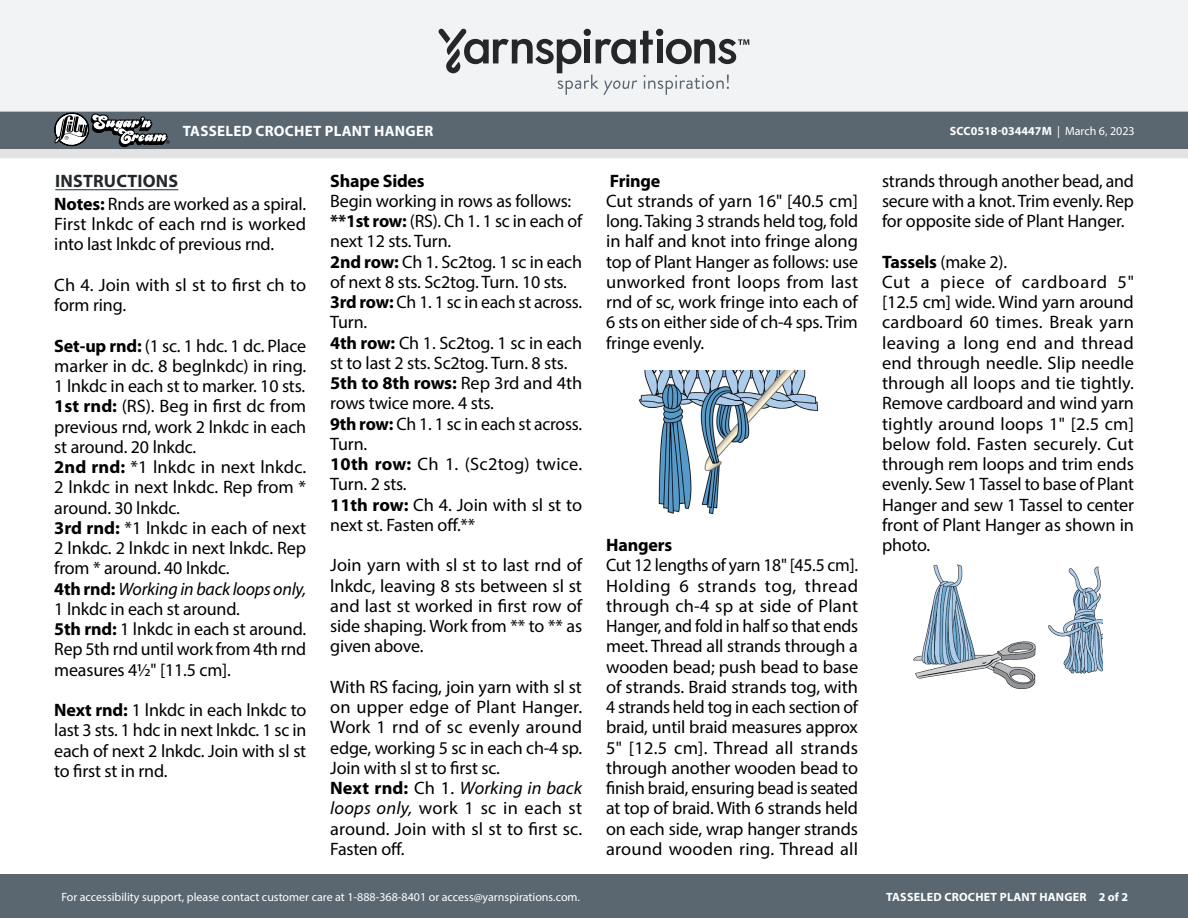
<style>
.page{position:relative;width:1188px;height:918px;background:#fff}
.page>*{position:absolute;margin:0;border:0;box-sizing:border-box;transform-origin:0 0}
.Body_-__Auto_Style_w{font:18px/20.2px "Myriad Pro";letter-spacing:-.01em;color:#000;text-align:justify}
.Body_-__Auto_Style_w-2{font:italic 18px/20.2px "Myriad Pro";letter-spacing:-.01em;color:#000}
.Body_-__Auto_Style_w-3{font:18px/20.2px "Myriad Pro";letter-spacing:.01em;color:#000}
.Body_-__Auto_Style_w-4{font:700 18px "Myriad Pro";letter-spacing:-.01em;color:#000}
.Body_-_HEADERS_-_Und{font:700 18px "Myriad Pro";letter-spacing:.01em;color:#24282a}
.t1{font:700 15px "Myriad Pro";letter-spacing:.02em;color:#fff}
.t2{font:12px "Myriad Pro";color:#fff}
.t3{font:700 12px "Myriad Pro";letter-spacing:.02em;color:#fff}
.t4{font:700 12px "Myriad Pro";color:#fff}
.s1{font-weight:400}
.s2{font-weight:700}
.s3{font-weight:700;font-style:normal}
.s4{font-style:normal}
.s5{font-style:italic}
</style>
<div class="page">
<div style="left:0;top:875px;width:1188px;height:43px;background:#5a6670"></div>
<div style="left:0;top:0;width:1188px;height:111px;background:#f2f3f4"></div>
<svg style="left:438px;top:29px;width:311px;height:66px"></svg>
<svg style="left:0;top:111px;width:1188px;height:47px;background:#788188"></svg>
<hr style="left:55px;top:189px;width:123px;height:1px;background:#24282a">
<img style="left:639px;top:370px;width:180px;height:145px">
<img style="left:914px;top:565px;width:189px;height:123px">
<p class="t1" style="left:183px;top:121px;width:252px">TASSELED CROCHET PLANT HANGER</p>
<p class="t4" style="left:950px;top:123px;width:186px">SCC0518-034447M <span class="s1">| March 6, 2023</span></p>
<p class="Body_-_HEADERS_-_Und" style="left:55px;top:169px;width:124px">INSTRUCTIONS</p>
<p class="Body_-__Auto_Style_w" style="left:54px;top:194px;width:253px"><span class="s2">Notes:</span> Rnds are worked as a spiral.<br>First lnkdc of each rnd is worked into last lnkdc of previous rnd.</p>
<p class="Body_-__Auto_Style_w" style="left:54px;top:275px;width:253px">Ch 4. Join with sl st to first ch to form ring.</p>
<p class="Body_-__Auto_Style_w" style="left:54px;top:335px;width:254px"><span class="s2">Set-up rnd:</span> (1 sc. 1 hdc. 1 dc. Place marker in dc. 8 beglnkdc) in ring.<br>1 lnkdc in each st to marker. 10 sts.</p>
<p class="Body_-__Auto_Style_w" style="left:54px;top:396px;width:253px"><span class="s2">1st rnd:</span> (RS). Beg in first dc from previous rnd, work 2 lnkdc in each st around. 20 lnkdc.</p>
<p class="Body_-__Auto_Style_w" style="left:54px;top:457px;width:254px"><span class="s2">2nd rnd:</span> *1 lnkdc in next lnkdc.<br>2 lnkdc in next lnkdc. Rep from * around. 30 lnkdc.</p>
<p class="Body_-__Auto_Style_w" style="left:54px;top:518px;width:253px"><span class="s2">3rd rnd:</span> *1 lnkdc in each of next 2 lnkdc. 2 lnkdc in next lnkdc. Rep from * around. 40 lnkdc.</p>
<p class="Body_-__Auto_Style_w-2" style="left:54px;top:578px;width:253px"><span class="s3">4th rnd:</span> Working in back loops only,<br><span class="s4">1 lnkdc in each st around.</span></p>
<p class="Body_-__Auto_Style_w" style="left:54px;top:619px;width:253px"><span class="s2">5th rnd:</span> 1 lnkdc in each st around.<br>Rep 5th rnd until work from 4th rnd measures 4½" [11.5 cm].</p>
<p class="Body_-__Auto_Style_w" style="left:54px;top:700px;width:254px"><span class="s2">Next rnd:</span> 1 lnkdc in each lnkdc to last 3 sts. 1 hdc in next lnkdc. 1 sc in each of next 2 lnkdc. Join with sl st to first st in rnd.</p>
<p class="Body_-__Auto_Style_w-4" style="left:330px;top:169px;width:96px">Shape Sides</p>
<p class="Body_-__Auto_Style_w" style="left:330px;top:191px;width:243px">Begin working in rows as follows:</p>
<p class="Body_-__Auto_Style_w" style="left:330px;top:211px;width:253px"><span class="s2">**1st row:</span> (RS). Ch 1. 1 sc in each of next 12 sts. Turn.</p>
<p class="Body_-__Auto_Style_w" style="left:330px;top:251px;width:253px"><span class="s2">2nd row:</span> Ch 1. Sc2tog. 1 sc in each of next 8 sts. Sc2tog. Turn. 10 sts.</p>
<p class="Body_-__Auto_Style_w" style="left:330px;top:292px;width:253px"><span class="s2">3rd row:</span> Ch 1. 1 sc in each st across.<br>Turn.</p>
<p class="Body_-__Auto_Style_w" style="left:330px;top:332px;width:253px"><span class="s2">4th row:</span> Ch 1. Sc2tog. 1 sc in each st to last 2 sts. Sc2tog. Turn. 8 sts.</p>
<p class="Body_-__Auto_Style_w" style="left:330px;top:373px;width:253px"><span class="s2">5th to 8th rows:</span> Rep 3rd and 4th rows twice more. 4 sts.</p>
<p class="Body_-__Auto_Style_w" style="left:330px;top:413px;width:253px"><span class="s2">9th row:</span> Ch 1. 1 sc in each st across.<br>Turn.</p>
<p class="Body_-__Auto_Style_w-3" style="left:330px;top:454px;width:253px"><span class="s2">10th row:</span> Ch 1. (Sc2tog) twice.<br>Turn. 2 sts.</p>
<p class="Body_-__Auto_Style_w" style="left:330px;top:494px;width:253px"><span class="s2">11th row:</span> Ch 4. Join with sl st to next st. Fasten off.**</p>
<p class="Body_-__Auto_Style_w" style="left:330px;top:555px;width:253px">Join yarn with sl st to last rnd of lnkdc, leaving 8 sts between sl st and last st worked in first row of side shaping. Work from ** to ** as given above.</p>
<p class="Body_-__Auto_Style_w" style="left:330px;top:677px;width:254px">With RS facing, join yarn with sl st on upper edge of Plant Hanger.<br>Work 1 rnd of sc evenly around edge, working 5 sc in each ch-4 sp.<br>Join with sl st to first sc.</p>
<p class="Body_-__Auto_Style_w" style="left:330px;top:778px;width:253px"><span class="s2">Next rnd:</span> Ch 1. <span class="s5">Working in back loops only,</span> work 1 sc in each st around. Join with sl st to first sc.<br>Fasten off.</p>
<p class="Body_-__Auto_Style_w-4" style="left:610px;top:169px;width:52px">Fringe</p>
<p class="Body_-__Auto_Style_w" style="left:606px;top:191px;width:253px">Cut strands of yarn 16" [40.5 cm] long. Taking 3 strands held tog, fold in half and knot into fringe along top of Plant Hanger as follows: use unworked front loops from last rnd of sc, work fringe into each of 6 sts on either side of ch-4 sps. Trim fringe evenly.</p>
<p class="Body_-__Auto_Style_w-4" style="left:606px;top:533px;width:68px">Hangers</p>
<p class="Body_-__Auto_Style_w" style="left:606px;top:555px;width:254px">Cut 12 lengths of yarn 18" [45.5 cm].<br>Holding 6 strands tog, thread through ch-4 sp at side of Plant Hanger, and fold in half so that ends meet. Thread all strands through a wooden bead; push bead to base of strands. Braid strands tog, with 4 strands held tog in each section of braid, until braid measures approx 5" [12.5 cm]. Thread all strands through another wooden bead to finish braid, ensuring bead is seated at top of braid. With 6 strands held on each side, wrap hanger strands around wooden ring. Thread all</p>
<p class="Body_-__Auto_Style_w" style="left:882px;top:170px;width:254px">strands through another bead, and secure with a knot. Trim evenly. Rep for opposite side of Plant Hanger.</p>
<p class="Body_-__Auto_Style_w" style="left:882px;top:251px;width:127px"><span class="s2">Tassels</span> (make 2).</p>
<p class="Body_-__Auto_Style_w" style="left:882px;top:272px;width:254px">Cut a piece of cardboard 5" [12.5 cm] wide. Wind yarn around cardboard 60 times. Break yarn leaving a long end and thread end through needle. Slip needle through all loops and tie tightly.<br>Remove cardboard and wind yarn tightly around loops 1" [2.5 cm] below fold. Fasten securely. Cut through rem loops and trim ends evenly. Sew 1 Tassel to base of Plant Hanger and sew 1 Tassel to center front of Plant Hanger as shown in photo.</p>
<p class="t2" style="left:61px;top:889px;width:520px">For accessibility support, please contact customer care at 1-888-368-8401 or access@yarnspirations.com.</p>
<p class="t3" style="left:886px;top:889px;width:243px">TASSELED CROCHET PLANT HANGER 2 of 2</p>
</div>
